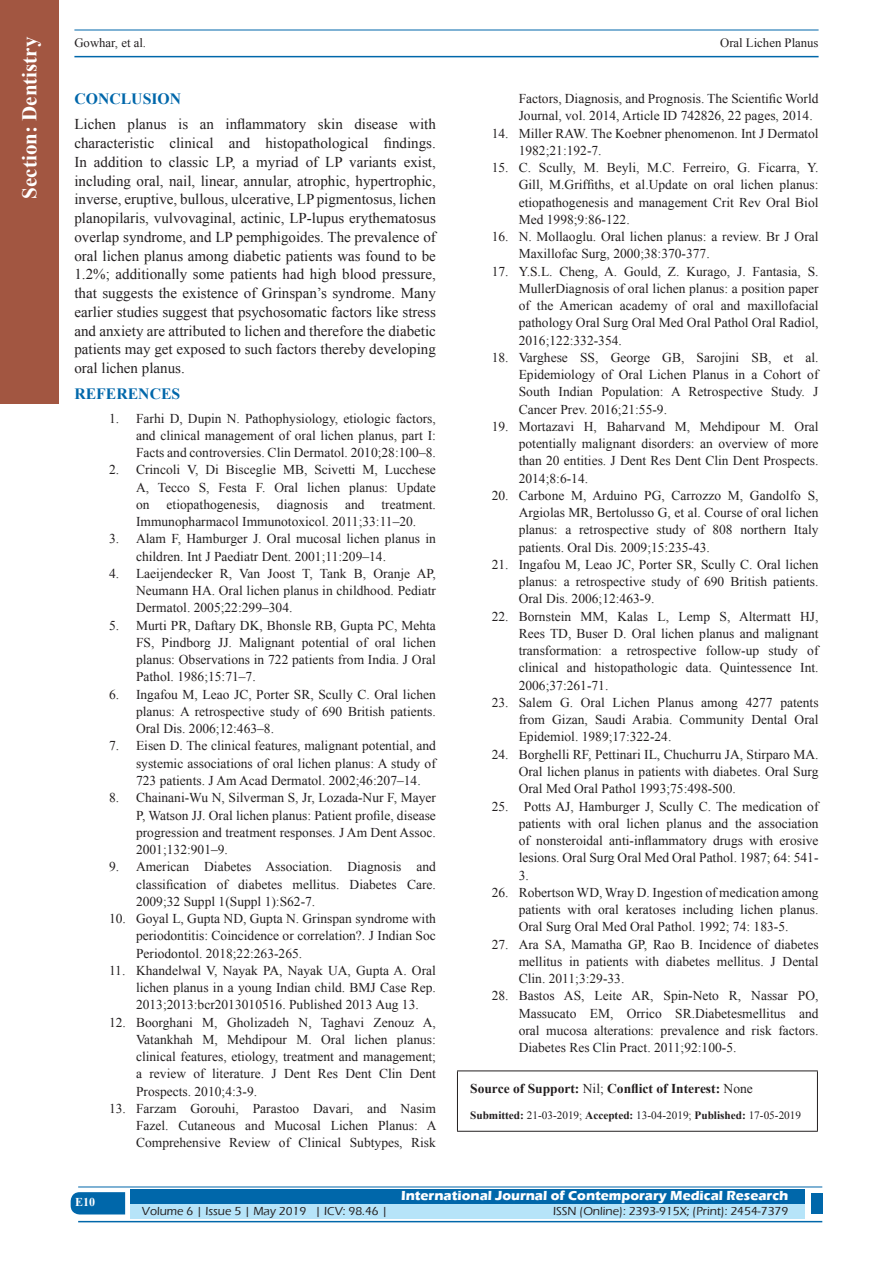
<style>
.page{position:relative;width:893px;height:1263px;background:#fff}
.page>*{position:absolute;margin:0;border:0;box-sizing:border-box;transform-origin:0 0}
.t1{font:700 21px "Times New Roman";color:#fff}
.t2{font:700 15.75px "Times New Roman";color:#0067aa}
.t3{font:15px/18.8px "Times New Roman";color:#231f20;text-align:justify}
.t4{font:13.5px/17.2px "Times New Roman";color:#231f20;text-align:justify}
.t5{font:700 13.5px "Eras ITC";color:#fff}
.t6{font:700 13.5px "Times New Roman";color:#231f20}
.t7{font:12.75px "Times New Roman";color:#231f20}
.t8{font:500 12px "Eras ITC";color:#231f20}
.t9{font:700 12px "Times New Roman";color:#fff}
.t10{font:11.25px "Times New Roman";color:#231f20}
.s1{font-weight:400}
.s2{font-weight:700}
</style>
<div class="page">
<hr style="left:74px;top:30px;width:745px;height:1px;background:#0067aa">
<hr style="left:74px;top:56px;width:745px;height:1px;background:#0067aa">
<div style="left:0;top:0;width:59px;height:404px;background:#a25641"></div>
<svg style="left:71px;top:1192px;width:54px;height:22px"></svg>
<div style="left:130px;top:1189px;width:674px;height:15px;background:#0067aa"></div>
<div style="left:130px;top:1204px;width:674px;height:15px;background:#b6e4f9"></div>
<hr style="left:78px;top:1186px;width:744px;height:1px;background:#0067aa">
<hr style="left:78px;top:1221px;width:744px;height:1px;background:#0067aa">
<div style="left:811px;top:1193px;width:11px;height:21px;background:#0067aa"></div>
<hr style="left:457px;top:1070px;width:361px;height:1px;background:#231f20">
<hr style="left:457px;top:1071px;width:1px;height:60px;background:#231f20">
<hr style="left:817px;top:1071px;width:1px;height:60px;background:#231f20">
<hr style="left:457px;top:1131px;width:361px;height:1px;background:#231f20">
<h1 class="t1" style="left:15px;top:198px;width:163px;rotate:-90deg">Section: Dentistry</h1>
<p class="t7" style="left:74px;top:35px;width:73px">Gowhar, et al.</p>
<p class="t7" style="left:720px;top:35px;width:100px">Oral Lichen Planus</p>
<p class="t2" style="left:74px;top:88px;width:108px">Conclusion</p>
<p class="t3" style="left:74px;top:115px;width:363px">Lichen planus is an inflammatory skin disease with characteristic clinical and histopathological findings.<br>In addition to classic LP, a myriad of LP variants exist, including oral, nail, linear, annular, atrophic, hypertrophic, inverse, eruptive, bullous, ulcerative, LP pigmentosus, lichen planopilaris, vulvovaginal, actinic, LP-lupus erythematosus overlap syndrome, and LP pemphigoides. The prevalence of oral lichen planus among diabetic patients was found to be 1.2%; additionally some patients had high blood pressure, that suggests the existence of Grinspan’s syndrome. Many earlier studies suggest that psychosomatic factors like stress and anxiety are attributed to lichen and therefore the diabetic patients may get exposed to such factors thereby developing oral lichen planus.</p>
<p class="t2" style="left:74px;top:383px;width:97px">References</p>
<p class="t4" style="left:136px;top:409px;width:301px;text-indent:-27px">1. Farhi D, Dupin N. Pathophysiology, etiologic factors, and clinical management of oral lichen planus, part I:<br>Facts and controversies. Clin Dermatol. 2010;28:100–8.</p>
<p class="t4" style="left:136px;top:461px;width:301px;text-indent:-27px">2. Crincoli V, Di Bisceglie MB, Scivetti M, Lucchese A, Tecco S, Festa F. Oral lichen planus: Update on</p>
<p class="t4" style="left:167px;top:496px;width:95px">etiopathogenesis,</p>
<p class="t4" style="left:277px;top:496px;width:53px">diagnosis</p>
<p class="t4" style="left:345px;top:496px;width:21px">and</p>
<p class="t4" style="left:136px;top:496px;width:301px;text-indent:245px">treatment.<br>Immunopharmacol Immunotoxicol. 2011;33:11–20.</p>
<p class="t4" style="left:136px;top:530px;width:301px;text-indent:-27px">3. Alam F, Hamburger J. Oral mucosal lichen planus in children. Int J Paediatr Dent. 2001;11:209–14.</p>
<p class="t4" style="left:136px;top:565px;width:301px;text-indent:-27px">4. Laeijendecker R, Van Joost T, Tank B, Oranje AP, Neumann HA. Oral lichen planus in childhood. Pediatr Dermatol. 2005;22:299–304.</p>
<p class="t4" style="left:136px;top:616px;width:301px;text-indent:-27px">5. Murti PR, Daftary DK, Bhonsle RB, Gupta PC, Mehta FS, Pindborg JJ. Malignant potential of oral lichen planus: Observations in 722 patients from India. J Oral Pathol. 1986;15:71–7.</p>
<p class="t4" style="left:136px;top:685px;width:301px;text-indent:-27px">6. Ingafou M, Leao JC, Porter SR, Scully C. Oral lichen planus: A retrospective study of 690 British patients.<br>Oral Dis. 2006;12:463–8.</p>
<p class="t4" style="left:136px;top:737px;width:301px;text-indent:-27px">7. Eisen D. The clinical features, malignant potential, and systemic associations of oral lichen planus: A study of 723 patients. J Am Acad Dermatol. 2002;46:207–14.</p>
<p class="t4" style="left:136px;top:789px;width:301px;text-indent:-27px">8. Chainani-Wu N, Silverman S, Jr, Lozada-Nur F, Mayer P, Watson JJ. Oral lichen planus: Patient profile, disease progression and treatment responses. J Am Dent Assoc.<br>2001;132:901–9.</p>
<p class="t4" style="left:136px;top:858px;width:301px;text-indent:-27px">9. American Diabetes Association. Diagnosis and classification of diabetes mellitus. Diabetes Care.<br>2009;32 Suppl 1(Suppl 1):S62-7.</p>
<p class="t4" style="left:136px;top:910px;width:301px;text-indent:-27px">10. Goyal L, Gupta ND, Gupta N. Grinspan syndrome with periodontitis: Coincidence or correlation?. J Indian Soc Periodontol. 2018;22:263-265.</p>
<p class="t4" style="left:136px;top:961px;width:301px;text-indent:-27px">11. Khandelwal V, Nayak PA, Nayak UA, Gupta A. Oral lichen planus in a young Indian child. BMJ Case Rep.<br>2013;2013:bcr2013010516. Published 2013 Aug 13.</p>
<p class="t4" style="left:136px;top:1013px;width:301px;text-indent:-27px">12. Boorghani M, Gholizadeh N, Taghavi Zenouz A, Vatankhah M, Mehdipour M. Oral lichen planus: clinical features, etiology, treatment and management; a review of literature. J Dent Res Dent Clin Dent Prospects. 2010;4:3-9.</p>
<p class="t4" style="left:136px;top:1099px;width:302px;text-indent:-27px">13. Farzam Gorouhi, Parastoo Davari, and Nasim Fazel. Cutaneous and Mucosal Lichen Planus: A Comprehensive Review of Clinical Subtypes, Risk</p>
<p class="t4" style="left:519px;top:90px;width:301px">Factors, Diagnosis, and Prognosis. The Scientific World<br>Journal, vol. 2014, Article ID 742826, 22 pages, 2014.</p>
<p class="t4" style="left:519px;top:124px;width:301px;text-indent:-27px">14. Miller RAW. The Koebner phenomenon. Int J Dermatol<br>1982;21:192-7.</p>
<p class="t4" style="left:519px;top:159px;width:301px;text-indent:-27px">15. C. Scully, M. Beyli, M.C. Ferreiro, G. Ficarra, Y.<br>Gill, M.Griffiths, et al.Update on oral lichen planus: etiopathogenesis and management Crit Rev Oral Biol Med 1998;9:86-122.</p>
<p class="t4" style="left:519px;top:228px;width:301px;text-indent:-27px">16. N. Mollaoglu. Oral lichen planus: a review. Br J Oral<br>Maxillofac Surg, 2000;38:370-377.</p>
<p class="t4" style="left:519px;top:262px;width:301px;text-indent:-27px">17. Y.S.L. Cheng, A. Gould, Z. Kurago, J. Fantasia, S.<br>MullerDiagnosis of oral lichen planus: a position paper of the American academy of oral and maxillofacial pathology Oral Surg Oral Med Oral Pathol Oral Radiol, 2016;122:332-354.</p>
<p class="t4" style="left:519px;top:348px;width:301px;text-indent:-27px">18. Varghese SS, George GB, Sarojini SB, et al.<br>Epidemiology of Oral Lichen Planus in a Cohort of South Indian Population: A Retrospective Study. J Cancer Prev. 2016;21:55-9.</p>
<p class="t4" style="left:519px;top:417px;width:301px;text-indent:-27px">19. Mortazavi H, Baharvand M, Mehdipour M. Oral potentially malignant disorders: an overview of more than 20 entities. J Dent Res Dent Clin Dent Prospects.<br>2014;8:6-14.</p>
<p class="t4" style="left:519px;top:487px;width:301px;text-indent:-27px">20. Carbone M, Arduino PG, Carrozzo M, Gandolfo S, Argiolas MR, Bertolusso G, et al. Course of oral lichen planus: a retrospective study of 808 northern Italy patients. Oral Dis. 2009;15:235-43.</p>
<p class="t4" style="left:519px;top:556px;width:301px;text-indent:-27px">21. Ingafou M, Leao JC, Porter SR, Scully C. Oral lichen planus: a retrospective study of 690 British patients.<br>Oral Dis. 2006;12:463-9.</p>
<p class="t4" style="left:519px;top:607px;width:301px;text-indent:-27px">22. Bornstein MM, Kalas L, Lemp S, Altermatt HJ, Rees TD, Buser D. Oral lichen planus and malignant transformation: a retrospective follow-up study of clinical and histopathologic data. Quintessence Int.<br>2006;37:261-71.</p>
<p class="t4" style="left:519px;top:694px;width:301px;text-indent:-27px">23. Salem G. Oral Lichen Planus among 4277 patents from Gizan, Saudi Arabia. Community Dental Oral Epidemiol. 1989;17:322-24.</p>
<p class="t4" style="left:519px;top:745px;width:301px;text-indent:-27px">24. Borghelli RF, Pettinari IL, Chuchurru JA, Stirparo MA.<br>Oral lichen planus in patients with diabetes. Oral Surg Oral Med Oral Pathol 1993;75:498-500.</p>
<p class="t4" style="left:519px;top:797px;width:301px;text-indent:-27px">25. Potts AJ, Hamburger J, Scully C. The medication of patients with oral lichen planus and the association of nonsteroidal anti-inflammatory drugs with erosive lesions. Oral Surg Oral Med Oral Pathol. 1987; 64: 541- 3.</p>
<p class="t4" style="left:519px;top:883px;width:301px;text-indent:-27px">26. Robertson WD, Wray D. Ingestion of medication among patients with oral keratoses including lichen planus.<br>Oral Surg Oral Med Oral Pathol. 1992; 74: 183-5.</p>
<p class="t4" style="left:519px;top:935px;width:301px;text-indent:-27px">27. Ara SA, Mamatha GP, Rao B. Incidence of diabetes mellitus in patients with diabetes mellitus. J Dental Clin. 2011;3:29-33.</p>
<p class="t4" style="left:519px;top:987px;width:301px;text-indent:-27px">28. Bastos AS, Leite AR, Spin-Neto R, Nassar PO, Massucato EM, Orrico SR.Diabetesmellitus and oral mucosa alterations: prevalence and risk factors.<br>Diabetes Res Clin Pract. 2011;92:100-5.</p>
<p class="t6" style="left:470px;top:1079px;width:284px">Source of Support: <span class="s1">Nil;</span> Conflict of Interest: <span class="s1">None</span></p>
<p class="t10" style="left:470px;top:1107px;width:332px"><span class="s2">Submitted:</span> 21-03-2019; <span class="s2">Accepted:</span> 13-04-2019; <span class="s2">Published:</span> 17-05-2019</p>
<p class="t9" style="left:75px;top:1194px;width:22px">E10</p>
<p class="t5" style="left:401px;top:1188px;width:389px">International Journal of Contemporary Medical Research</p>
<p class="t8" style="left:142px;top:1204px;width:247px">Volume 6 | Issue 5 | May 2019 | ICV: 98.46 |</p>
<p class="t8" style="left:553px;top:1204px;width:237px">ISSN (Online): 2393-915X; (Print): 2454-7379</p>
</div>
